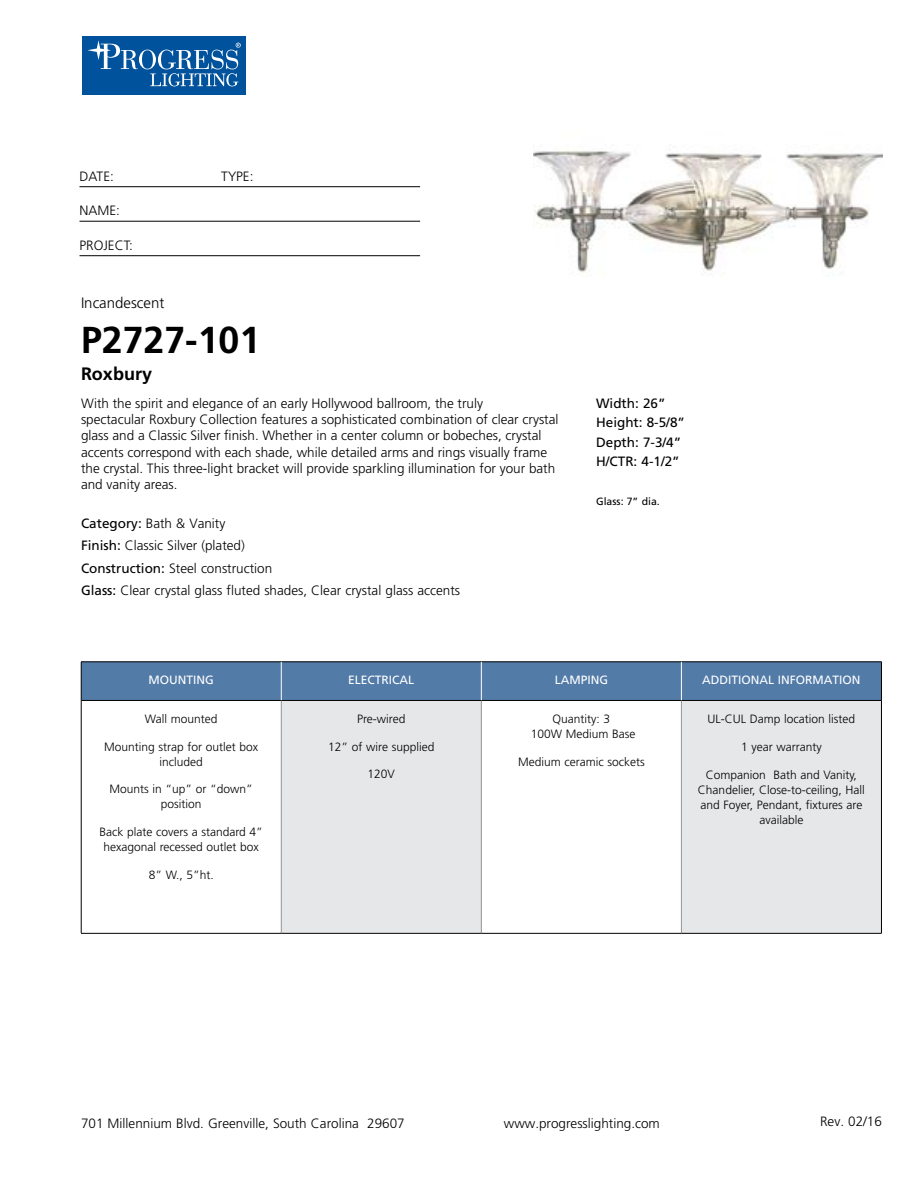
<style>
.page{position:relative;width:918px;height:1188px;background:#fff}
.page>*{position:absolute;margin:0;border:0;box-sizing:border-box;transform-origin:0 0}
.t1{font:700 37.5px "Frutiger LT Std";color:#000}
.t2{font:700 18px "Frutiger LT Std";color:#000}
.t3{font:300 15px "Frutiger LT Std";color:#000}
.t4{font:300 13.5px/16.2px "Frutiger LT Std";color:#000}
.t5{font:13.5px/19.5px "Frutiger LT Std";color:#000}
.t6{font:300 12px/15px "Frutiger LT Std";color:#000;text-align:center}
.t7{font:12px "Frutiger LT Std";color:#fff}
.t8{font:10.5px "Frutiger LT Std";color:#000}
.s1{font-weight:400}
</style>
<div class="page">
<div style="left:82px;top:36px;width:164px;height:59px;background:#00529c"></div>
<svg style="left:139px;top:50px;width:17px;height:19px"></svg>
<div style="left:142px;top:50px;width:11px;height:19px;background:#00529c;border-radius:50%"></div>
<svg style="left:87px;top:40px;width:51px;height:29px"></svg>
<svg style="left:150px;top:43px;width:91px;height:43px"></svg>
<hr style="left:80px;top:186px;width:340px;height:1px;background:#000">
<hr style="left:80px;top:221px;width:340px;height:1px;background:#000">
<hr style="left:80px;top:255px;width:340px;height:1px;background:#000">
<div style="left:82px;top:663px;width:799px;height:37px;background:#527ba8"></div>
<div style="left:281px;top:700px;width:200px;height:233px;background:#e6e7e8"></div>
<div style="left:681px;top:700px;width:200px;height:233px;background:#e6e7e8"></div>
<hr style="left:281px;top:701px;width:1px;height:232px;background:#939598">
<hr style="left:481px;top:701px;width:1px;height:232px;background:#939598">
<hr style="left:681px;top:701px;width:1px;height:232px;background:#939598">
<hr style="left:81px;top:700px;width:200px;height:1px;background:#000">
<hr style="left:281px;top:700px;width:200px;height:1px;background:#000">
<hr style="left:481px;top:700px;width:200px;height:1px;background:#000">
<hr style="left:681px;top:700px;width:200px;height:1px;background:#000">
<hr style="left:81px;top:933px;width:200px;height:1px;background:#000">
<hr style="left:281px;top:933px;width:200px;height:1px;background:#000">
<hr style="left:481px;top:933px;width:200px;height:1px;background:#000">
<hr style="left:681px;top:933px;width:201px;height:1px;background:#000">
<hr style="left:81px;top:662px;width:200px;height:1px;background:#000">
<hr style="left:81px;top:662px;width:1px;height:38px;background:#000">
<hr style="left:281px;top:662px;width:200px;height:1px;background:#000">
<hr style="left:481px;top:662px;width:200px;height:1px;background:#000">
<hr style="left:681px;top:662px;width:201px;height:1px;background:#000">
<hr style="left:881px;top:662px;width:1px;height:38px;background:#000">
<hr style="left:81px;top:700px;width:1px;height:233px;background:#000">
<hr style="left:881px;top:700px;width:1px;height:233px;background:#000">
<hr style="left:281px;top:662px;width:1px;height:38px;background:#fff">
<hr style="left:681px;top:662px;width:1px;height:38px;background:#fff">
<hr style="left:481px;top:662px;width:1px;height:38px;background:#fff">
<img style="left:533px;top:150px;width:349px;height:125px">
<p class="t4" style="left:80px;top:168px;width:36px">DATE:</p>
<p class="t4" style="left:221px;top:168px;width:34px">TYPE:</p>
<p class="t4" style="left:80px;top:203px;width:42px">NAME:</p>
<p class="t4" style="left:80px;top:237px;width:55px">PROJECT:</p>
<p class="t3" style="left:81px;top:294px;width:85px">Incandescent</p>
<h1 class="t1" style="left:81px;top:318px;width:181px">P2727-101</h1>
<h2 class="t2" style="left:81px;top:363px;width:73px">Roxbury</h2>
<p class="t4" style="left:81px;top:395px;width:479px">With the spirit and elegance of an early Hollywood ballroom, the truly<br>spectacular Roxbury Collection features a sophisticated combination of clear crystal glass and a Classic Silver finish. Whether in a center column or bobeches, crystal accents correspond with each shade, while detailed arms and rings visually frame the crystal. This three-light bracket will provide sparkling illumination for your bath and vanity areas.</p>
<p class="t4" style="left:81px;top:512px;width:381px;line-height:22.5px"><span class="s1">Category:</span> Bath &amp; Vanity<br><span class="s1">Finish:</span> Classic Silver (plated)<br><span class="s1">Construction:</span> Steel construction<br><span class="s1">Glass:</span> Clear crystal glass fluted shades, Clear crystal glass accents</p>
<p class="t5" style="left:596px;top:393px;width:90px">Width: 26”<br>Height: 8-5/8”<br>Depth: 7-3/4”<br>H/CTR: 4-1/2”</p>
<p class="t8" style="left:596px;top:495px;width:65px">Glass: 7” dia.</p>
<p class="t7" style="left:149px;top:673px;width:67px">MOUNTING</p>
<p class="t7" style="left:348px;top:673px;width:68px">ELECTRICAL</p>
<p class="t7" style="left:555px;top:673px;width:55px">LAMPING</p>
<p class="t7" style="left:702px;top:673px;width:160px">ADDITIONAL INFORMATION</p>
<p class="t6" style="left:145px;top:711px;width:74px">Wall mounted</p>
<p class="t6" style="left:104px;top:739px;width:156px">Mounting strap for outlet box included</p>
<p class="t6" style="left:110px;top:782px;width:145px">Mounts in “up” or “down” position</p>
<p class="t6" style="left:100px;top:825px;width:165px">Back plate covers a standard 4” hexagonal recessed outlet box</p>
<p class="t6" style="left:149px;top:868px;width:67px">8” W., 5”ht.</p>
<p class="t6" style="left:357px;top:712px;width:50px">Pre-wired</p>
<p class="t6" style="left:328px;top:739px;width:108px">12” of wire supplied</p>
<p class="t6" style="left:368px;top:767px;width:29px">120V</p>
<p class="t6" style="left:708px;top:712px;width:149px">UL-CUL Damp location listed</p>
<p class="t6" style="left:741px;top:739px;width:82px">1 year warranty</p>
<p class="t6" style="left:698px;top:767px;width:168px">Companion Bath and Vanity,<br>Chandelier, Close-to-ceiling, Hall and Foyer, Pendant, fixtures are available</p>
<p class="t6" style="left:531px;top:712px;width:106px">Quantity: 3<br>100W Medium Base</p>
<p class="t6" style="left:518px;top:754px;width:128px">Medium ceramic sockets</p>
<p class="t4" style="left:81px;top:1115px;width:325px">701 Millennium Blvd. Greenville, South Carolina 29607</p>
<p class="t4" style="left:504px;top:1115px;width:158px">www.progresslighting.com</p>
<p class="t4" style="left:820px;top:1114px;width:63px">Rev. 02/16</p>
</div>
